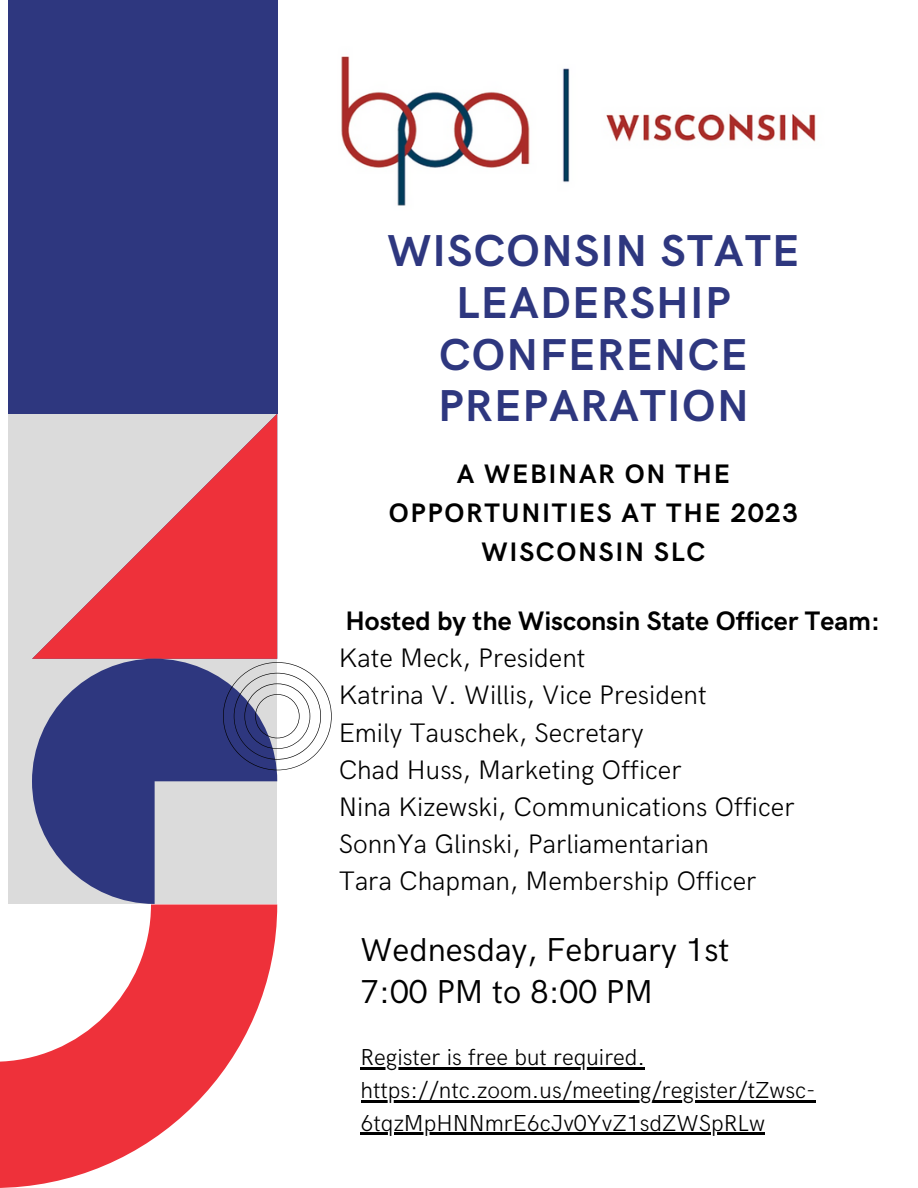
<style>
.page{position:relative;width:918px;height:1188px;background:#fff}
.page>*{position:absolute;margin:0;border:0;box-sizing:border-box;transform-origin:0 0}
.t1{font:700 44.85px/51.8px "HK Grotesk";letter-spacing:.03em;color:#2e377f;text-align:center}
.t2{font:33.15px/41.5px "HK Grotesk";color:#000}
.t3{font:300 26.85px/37.2px "HK Grotesk";color:#000}
.t4{font:700 26.85px/39.3px "HK Grotesk";letter-spacing:.065em;color:#000;text-align:center}
.t5{font:700 26.85px "HK Grotesk";color:#000}
.t6{font:300 23.25px/32.7px "HK Grotesk";color:#000}
</style>
<div class="page">
<svg style="left:0;top:904px;width:277px;height:284px;fill:#ee313a"></svg>
<div style="left:8px;top:414px;width:269px;height:490px;background:#dbdbdb"></div>
<svg style="left:32px;top:414px;width:245px;height:245px"></svg>
<svg style="left:32px;top:659px;width:245px;height:245px;fill:#2e377f"></svg>
<svg style="left:223px;top:662px;width:109px;height:108px"></svg>
<div style="left:8px;top:0;width:269px;height:414px;background:#2e377f"></div>
<img style="left:341px;top:56px;width:475px;height:150px">
<hr style="left:361px;top:1068px;width:284px;height:2px;background:#000">
<hr style="left:361px;top:1100px;width:454px;height:2px;background:#000">
<hr style="left:361px;top:1133px;width:404px;height:2px;background:#000">
<h1 class="t1" style="left:387px;top:227px;width:413px">WISCONSIN STATE<br>LEADERSHIP<br>CONFERENCE<br>PREPARATION</h1>
<p class="t4" style="left:389px;top:455px;width:411px">A WEBINAR ON THE<br>OPPORTUNITIES AT THE 2023<br>WISCONSIN SLC</p>
<p class="t5" style="left:345px;top:606px;width:536px">Hosted by the Wisconsin State Officer Team:</p>
<p class="t3" style="left:339px;top:641px;width:458px">Kate Meck, President<br>Katrina V. Willis, Vice President<br>Emily Tauschek, Secretary<br>Chad Huss, Marketing Officer<br>Nina Kizewski, Communications Officer<br>SonnYa Glinski, Parliamentarian<br>Tara Chapman, Membership Officer</p>
<p class="t2" style="left:361px;top:930px;width:370px">Wednesday, February 1st<br>7:00 PM to 8:00 PM</p>
<p class="t6" style="left:361px;top:1042px;width:456px">Register is free but required. https://ntc.zoom.us/meeting/register/tZwsc-<br>6tqzMpHNNmrE6cJv0YvZ1sdZWSpRLw</p>
</div>
